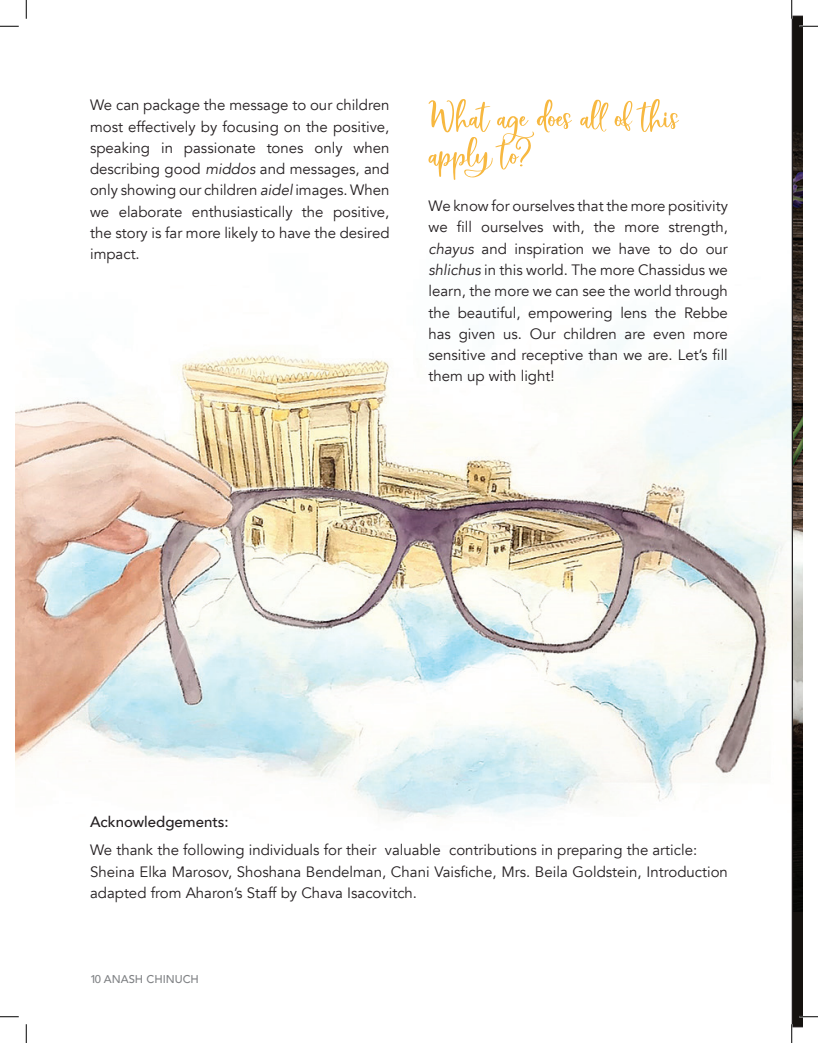
<style>
.page{position:relative;width:818px;height:1043px;background:#fff}
.page>*{position:absolute;margin:0;border:0;box-sizing:border-box;transform-origin:0 0}
.t1{font:52.5px/37.5px "Bushel And Peck";color:#f7b840}
.p{font:15px/21.2px "Avenir";color:#241f21;text-align:justify}
.p-2{font:500 15px "Avenir";color:#241f21}
.t2{font:500 11.25px "Avenir";color:#808285}
.s1{font-style:italic}
</style>
<div class="page">
<img style="left:16px;top:332px;width:774px;height:686px">
<svg style="left:0;top:25px;width:19px;height:2px"></svg>
<svg style="left:0;top:1015px;width:19px;height:2px"></svg>
<svg style="left:25px;top:0;width:2px;height:19px"></svg>
<svg style="left:25px;top:1024px;width:2px;height:18px"></svg>
<svg style="left:790px;top:0;width:28px;height:1042px"></svg>
<p class="p" style="left:90px;top:95px;width:301px">We can package the message to our children most effectively by focusing on the positive, speaking in passionate tones only when describing good <span class="s1">middos</span> and messages, and only showing our children <span class="s1">aidel</span> images. When we elaborate enthusiastically the positive, the story is far more likely to have the desired impact.</p>
<p class="t1" style="left:428px;top:100px;width:251px">What age does all of this apply to?</p>
<p class="p" style="left:428px;top:196px;width:301px">We know for ourselves that the more positivity we fill ourselves with, the more strength, <span class="s1">chayus</span> and inspiration we have to do our <span class="s1">shlichus</span> in this world. The more Chassidus we learn, the more we can see the world through the beautiful, empowering lens the Rebbe has given us. Our children are even more sensitive and receptive than we are. Let’s fill them up with light!</p>
<p class="p-2" style="left:90px;top:808px;width:140px">Acknowledgements:</p>
<p class="p" style="left:90px;top:839px;width:608px">We thank the following individuals for their valuable contributions in preparing the article:</p>
<p class="p" style="left:90px;top:861px;width:639px">Sheina Elka Marosov, Shoshana Bendelman, Chani Vaisfiche, Mrs. Beila Goldstein, Introduction adapted from Aharon’s Staff by Chava Isacovitch.</p>
<p class="t2" style="left:90px;top:969px;width:110px">10 ANASH CHINUCH</p>
</div>
